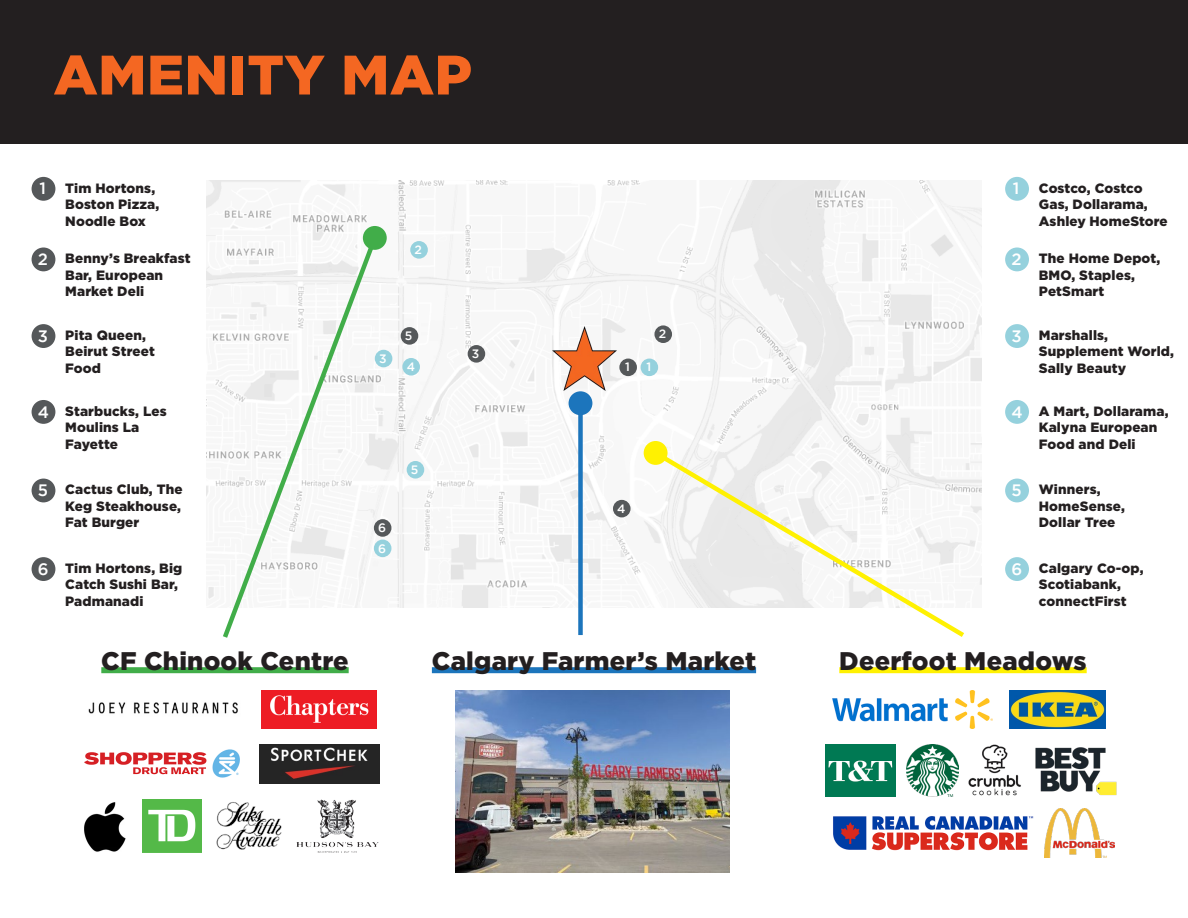
<style>
.page{position:relative;width:1188px;height:918px;background:#fff}
.page>*{position:absolute;margin:0;border:0;box-sizing:border-box;transform-origin:0 0}
.t1{font:900 55.5px "Gotham";letter-spacing:.01em;color:#f46722}
.t2{font:900 25.5px "Gotham";letter-spacing:.01em;color:#231f20}
.t3{font:500 16.5px "Gotham";color:#fff}
.t4{font:900 13.5px/16.5px "Gotham";letter-spacing:.01em;color:#231f20}
.t5{font:500 12.15px "Gotham";color:#fff}
</style>
<div class="page">
<div style="left:0;top:0;width:1188px;height:144px;background:#231f20"></div>
<img style="left:206px;top:180px;width:776px;height:428px">
<img style="left:456px;top:691px;width:273px;height:182px">
<div style="left:432px;top:667px;width:324px;height:6px;background:#1c75bc"></div>
<div style="left:569px;top:391px;width:23px;height:24px;background:#1c75bc;border-radius:50%"></div>
<div style="left:644px;top:441px;width:24px;height:24px;background:#fff101;border-radius:50%"></div>
<div style="left:839px;top:667px;width:248px;height:6px;background:#fff101"></div>
<div style="left:363px;top:226px;width:24px;height:24px;background:#41ad49;border-radius:50%"></div>
<div style="left:101px;top:667px;width:248px;height:6px;background:#41ad49"></div>
<svg style="left:219px;top:232px;width:162px;height:406px"></svg>
<div style="left:578px;top:403px;width:5px;height:232px;background:#1c75bc"></div>
<svg style="left:649px;top:447px;width:320px;height:190px"></svg>
<img style="left:547px;top:321px;width:75px;height:75px">
<div style="left:32px;top:177px;width:23px;height:24px;background:#55585a;border-radius:50%"></div>
<div style="left:619px;top:359px;width:18px;height:17px;background:#55585a;border-radius:50%"></div>
<div style="left:654px;top:325px;width:18px;height:18px;background:#55585a;border-radius:50%"></div>
<div style="left:32px;top:248px;width:23px;height:23px;background:#55585a;border-radius:50%"></div>
<div style="left:32px;top:324px;width:23px;height:24px;background:#55585a;border-radius:50%"></div>
<div style="left:468px;top:345px;width:17px;height:18px;background:#55585a;border-radius:50%"></div>
<div style="left:613px;top:500px;width:18px;height:17px;background:#55585a;border-radius:50%"></div>
<div style="left:32px;top:400px;width:23px;height:24px;background:#55585a;border-radius:50%"></div>
<div style="left:374px;top:519px;width:17px;height:18px;background:#55585a;border-radius:50%"></div>
<div style="left:32px;top:557px;width:23px;height:24px;background:#55585a;border-radius:50%"></div>
<div style="left:32px;top:479px;width:23px;height:23px;background:#55585a;border-radius:50%"></div>
<div style="left:401px;top:327px;width:17px;height:18px;background:#55585a;border-radius:50%"></div>
<div style="left:1005px;top:177px;width:24px;height:24px;background:#95d1dd;border-radius:50%"></div>
<div style="left:1005px;top:248px;width:24px;height:23px;background:#95d1dd;border-radius:50%"></div>
<div style="left:1005px;top:324px;width:24px;height:24px;background:#95d1dd;border-radius:50%"></div>
<div style="left:1005px;top:400px;width:24px;height:24px;background:#95d1dd;border-radius:50%"></div>
<div style="left:1005px;top:557px;width:24px;height:24px;background:#95d1dd;border-radius:50%"></div>
<div style="left:1005px;top:479px;width:24px;height:23px;background:#95d1dd;border-radius:50%"></div>
<div style="left:641px;top:359px;width:17px;height:17px;background:#95d1dd;border-radius:50%"></div>
<div style="left:375px;top:350px;width:17px;height:17px;background:#95d1dd;border-radius:50%"></div>
<div style="left:402px;top:358px;width:18px;height:18px;background:#95d1dd;border-radius:50%"></div>
<div style="left:407px;top:461px;width:17px;height:18px;background:#95d1dd;border-radius:50%"></div>
<div style="left:374px;top:540px;width:17px;height:17px;background:#95d1dd;border-radius:50%"></div>
<div style="left:410px;top:241px;width:18px;height:18px;background:#95d1dd;border-radius:50%"></div>
<img style="left:88px;top:702px;width:150px;height:12px">
<img style="left:262px;top:690px;width:115px;height:39px">
<img style="left:259px;top:744px;width:120px;height:39px">
<img style="left:84px;top:749px;width:156px;height:29px">
<img style="left:84px;top:802px;width:42px;height:50px">
<img style="left:142px;top:800px;width:59px;height:52px">
<img style="left:216px;top:802px;width:66px;height:48px">
<img style="left:297px;top:800px;width:81px;height:52px">
<img style="left:833px;top:690px;width:159px;height:38px">
<img style="left:1010px;top:690px;width:95px;height:38px">
<img style="left:825px;top:744px;width:70px;height:53px">
<img style="left:906px;top:744px;width:52px;height:53px">
<img style="left:968px;top:744px;width:53px;height:52px">
<img style="left:1035px;top:747px;width:82px;height:49px">
<img style="left:833px;top:816px;width:201px;height:35px">
<img style="left:1044px;top:808px;width:71px;height:50px">
<p class="t1" style="left:54px;top:43px;width:420px">AMENITY MAP</p>
<p class="t3" style="left:39px;top:179px;width:8px">1</p>
<p class="t4" style="left:65px;top:179px;width:95px">Tim Hortons,<br>Boston Pizza,<br>Noodle Box</p>
<p class="t3" style="left:38px;top:250px;width:12px">2</p>
<p class="t4" style="left:65px;top:250px;width:127px">Benny’s Breakfast<br>Bar, European<br>Market Deli</p>
<p class="t3" style="left:38px;top:326px;width:12px">3</p>
<p class="t4" style="left:65px;top:327px;width:91px">Pita Queen,<br>Beirut Street<br>Food</p>
<p class="t3" style="left:38px;top:402px;width:13px">4</p>
<p class="t4" style="left:65px;top:402px;width:103px">Starbucks, Les<br>Moulins La<br>Fayette</p>
<p class="t3" style="left:38px;top:481px;width:12px">5</p>
<p class="t4" style="left:65px;top:481px;width:119px;text-align:justify">Cactus Club, The Keg Steakhouse, Fat Burger</p>
<p class="t3" style="left:38px;top:560px;width:12px">6</p>
<p class="t4" style="left:65px;top:560px;width:119px">Tim Hortons, Big<br>Catch Sushi Bar,<br>Padmanadi</p>
<p class="t5" style="left:415px;top:243px;width:9px">2</p>
<p class="t5" style="left:379px;top:352px;width:9px">3</p>
<p class="t5" style="left:405px;top:329px;width:9px">5</p>
<p class="t5" style="left:407px;top:360px;width:10px">4</p>
<p class="t5" style="left:378px;top:521px;width:9px">6</p>
<p class="t5" style="left:378px;top:541px;width:9px">6</p>
<p class="t5" style="left:411px;top:463px;width:9px">5</p>
<p class="t5" style="left:472px;top:347px;width:9px">3</p>
<p class="t5" style="left:625px;top:360px;width:6px">1</p>
<p class="t5" style="left:659px;top:327px;width:9px">2</p>
<p class="t5" style="left:646px;top:360px;width:6px">1</p>
<p class="t5" style="left:617px;top:502px;width:10px">4</p>
<p class="t3" style="left:1013px;top:179px;width:8px">1</p>
<p class="t4" style="left:1039px;top:179px;width:130px">Costco, Costco<br>Gas, Dollarama,<br>Ashley HomeStore</p>
<p class="t3" style="left:1011px;top:250px;width:12px">2</p>
<p class="t4" style="left:1039px;top:250px;width:123px">The Home Depot,<br>BMO, Staples,<br>PetSmart</p>
<p class="t3" style="left:1011px;top:326px;width:12px">3</p>
<p class="t4" style="left:1039px;top:327px;width:137px">Marshalls,<br>Supplement World,<br>Sally Beauty</p>
<p class="t3" style="left:1011px;top:402px;width:13px">4</p>
<p class="t4" style="left:1039px;top:402px;width:131px">A Mart, Dollarama,<br>Kalyna European<br>Food and Deli</p>
<p class="t3" style="left:1011px;top:481px;width:12px">5</p>
<p class="t4" style="left:1039px;top:481px;width:88px">Winners,<br>HomeSense,<br>Dollar Tree</p>
<p class="t3" style="left:1011px;top:560px;width:12px">6</p>
<p class="t4" style="left:1039px;top:560px;width:106px">Calgary Co-op,<br>Scotiabank, connectFirst</p>
<p class="t2" style="left:101px;top:646px;width:249px">CF Chinook Centre</p>
<p class="t2" style="left:432px;top:646px;width:326px">Calgary Farmer’s Market</p>
<p class="t2" style="left:839px;top:646px;width:249px">Deerfoot Meadows</p>
</div>
